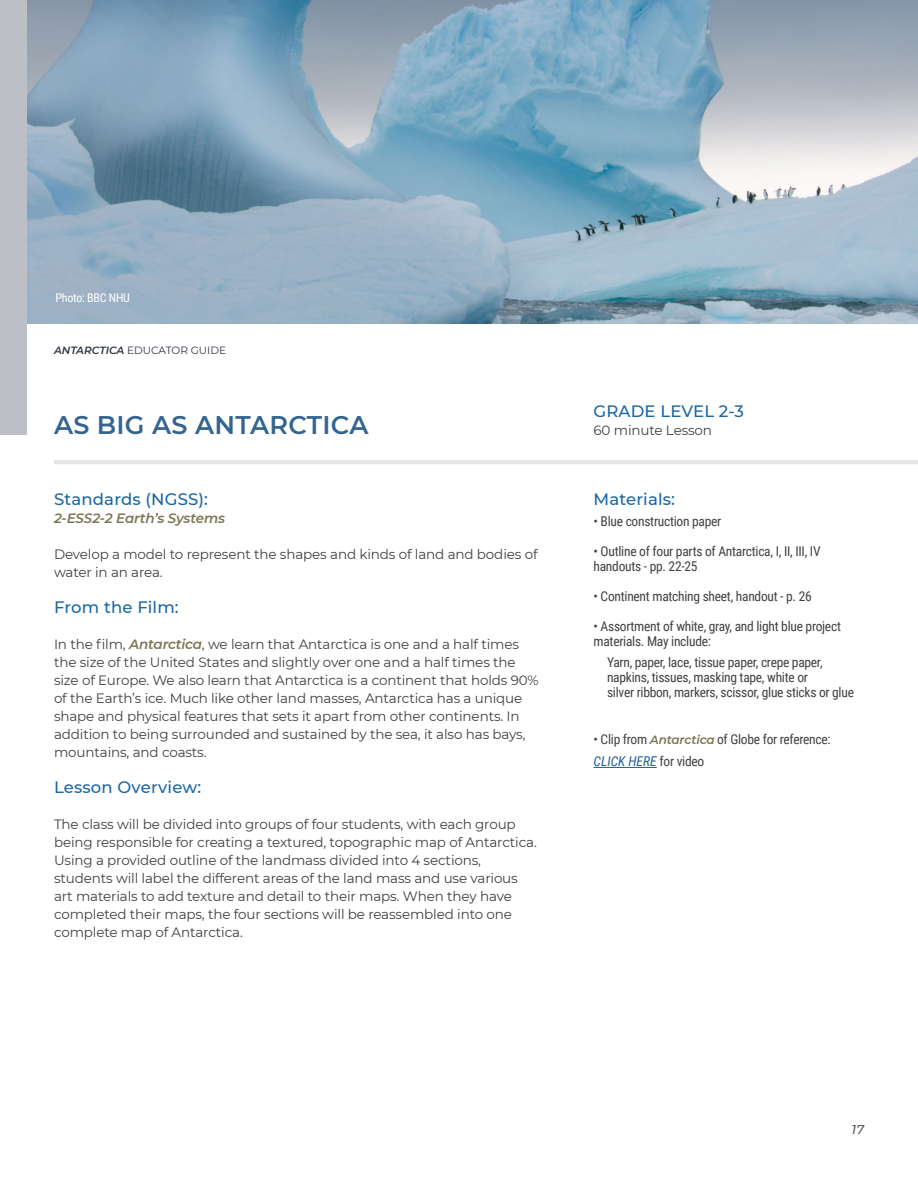
<style>
.page{position:relative;width:918px;height:1188px;background:#fff}
.page>*{position:absolute;margin:0;border:0;box-sizing:border-box;transform-origin:0 0}
.Paragraph_Style_2{font:600 25.5px "Montserrat";letter-spacing:.01em;color:#346592}
.Paragraph_Style_2-2{font:500 16.5px "Montserrat";letter-spacing:.01em;color:#1a67a3}
.GrayHead2{font:500 16.5px "Montserrat";letter-spacing:.01em;color:#1a67a3}
.Paragraph_Style_2-3{font:13.5px/18px "Montserrat";letter-spacing:-.01em;color:#414042}
.Paragraph_Style_2-4{font:13.5px/15px "Roboto Condensed";letter-spacing:-.02em;color:#414042}
.Questions{font:13.5px/15px "Roboto Condensed";letter-spacing:-.02em;color:#414042}
.Paragraph_Style_2-5{font:italic 600 13.5px "Montserrat";letter-spacing:-.01em;color:#7a7754}
.Paragraph_Style_2-6{font:italic 13.5px "Roboto Condensed";color:#215e9e}
.GrayHead2-2{font:13.5px "Montserrat";letter-spacing:-.01em;color:#414042}
.t1{font:italic 500 12.75px "Montserrat";color:#58595b}
.Questions-2{font:12px "Roboto Condensed";letter-spacing:-.02em;color:#fff}
.t2{font:10.5px "Montserrat";color:#303542}
.s1{font-weight:600;font-style:italic}
.s2{font-weight:600;font-style:italic;color:#7a7754}
.s3{font-family:"Montserrat";font-weight:600;font-style:italic;font-size:12px;color:#7a7754}
.s4{font-style:normal;color:#414042}
</style>
<div class="page">
<img style="left:27px;top:0;width:891px;height:324px">
<div style="left:0;top:0;width:27px;height:434px;background:#bcc0c6"></div>
<hr style="left:54px;top:460px;width:864px;height:4px;background:#e6e7e8">
<hr style="left:594px;top:767px;width:63px;height:1px;background:#215e9e">
<p class="Questions-2" style="left:55px;top:289px;width:76px">Photo: BBC NHU</p>
<p class="t2" style="left:54px;top:343px;width:174px"><span class="s1">ANTARCTICA</span> EDUCATOR GUIDE</p>
<p class="Paragraph_Style_2" style="left:54px;top:406px;width:316px">AS BIG AS ANTARCTICA</p>
<p class="Paragraph_Style_2-2" style="left:54px;top:487px;width:156px">Standards (NGSS):</p>
<p class="Paragraph_Style_2-5" style="left:54px;top:508px;width:173px">2-ESS2-2 Earth’s Systems</p>
<p class="Paragraph_Style_2-3" style="left:54px;top:544px;width:485px">Develop a model to represent the shapes and kinds of land and bodies of water in an area.</p>
<p class="Paragraph_Style_2-2" style="left:54px;top:595px;width:126px">From the Film:</p>
<p class="Paragraph_Style_2-3" style="left:54px;top:634px;width:486px">In the film, <span class="s2">Antarctica</span>, we learn that Antarctica is one and a half times the size of the United States and slightly over one and a half times the size of Europe. We also learn that Antarctica is a continent that holds 90% of the Earth’s ice. Much like other land masses, Antarctica has a unique shape and physical features that sets it apart from other continents. In addition to being surrounded and sustained by the sea, it also has bays, mountains, and coasts.</p>
<p class="Paragraph_Style_2-2" style="left:54px;top:775px;width:149px">Lesson Overview:</p>
<p class="Paragraph_Style_2-3" style="left:54px;top:814px;width:484px">The class will be divided into groups of four students, with each group being responsible for creating a textured, topographic map of Antarctica.<br>Using a provided outline of the landmass divided into 4 sections, students will label the different areas of the land mass and use various art materials to add texture and detail to their maps. When they have completed their maps, the four sections will be reassembled into one complete map of Antarctica.</p>
<p class="GrayHead2" style="left:594px;top:400px;width:152px">GRADE LEVEL 2-3</p>
<p class="GrayHead2-2" style="left:594px;top:421px;width:120px">60 minute Lesson</p>
<p class="Paragraph_Style_2-2" style="left:594px;top:487px;width:83px">Materials:</p>
<p class="Paragraph_Style_2-4" style="left:594px;top:513px;width:129px">• Blue construction paper</p>
<p class="Paragraph_Style_2-4" style="left:594px;top:543px;width:229px">• Outline of four parts of Antarctica, I, II, III, IV handouts - pp. 22-25</p>
<p class="Paragraph_Style_2-4" style="left:594px;top:588px;width:220px">• Continent matching sheet, handout - p. 26</p>
<p class="Paragraph_Style_2-4" style="left:594px;top:618px;width:249px">• Assortment of white, gray, and light blue project materials. May include:</p>
<p class="Questions" style="left:607px;top:654px;width:248px">Yarn, paper, lace, tissue paper, crepe paper, napkins, tissues, masking tape, white or<br>silver ribbon, markers, scissor, glue sticks or glue</p>
<p class="Paragraph_Style_2-4" style="left:594px;top:731px;width:239px">• Clip from <span class="s3">Antarctica</span> of Globe for reference:</p>
<p class="Paragraph_Style_2-6" style="left:594px;top:752px;width:112px">CLICK HERE <span class="s4">for video</span></p>
<p class="t1" style="left:852px;top:1120px;width:14px">17</p>
</div>
